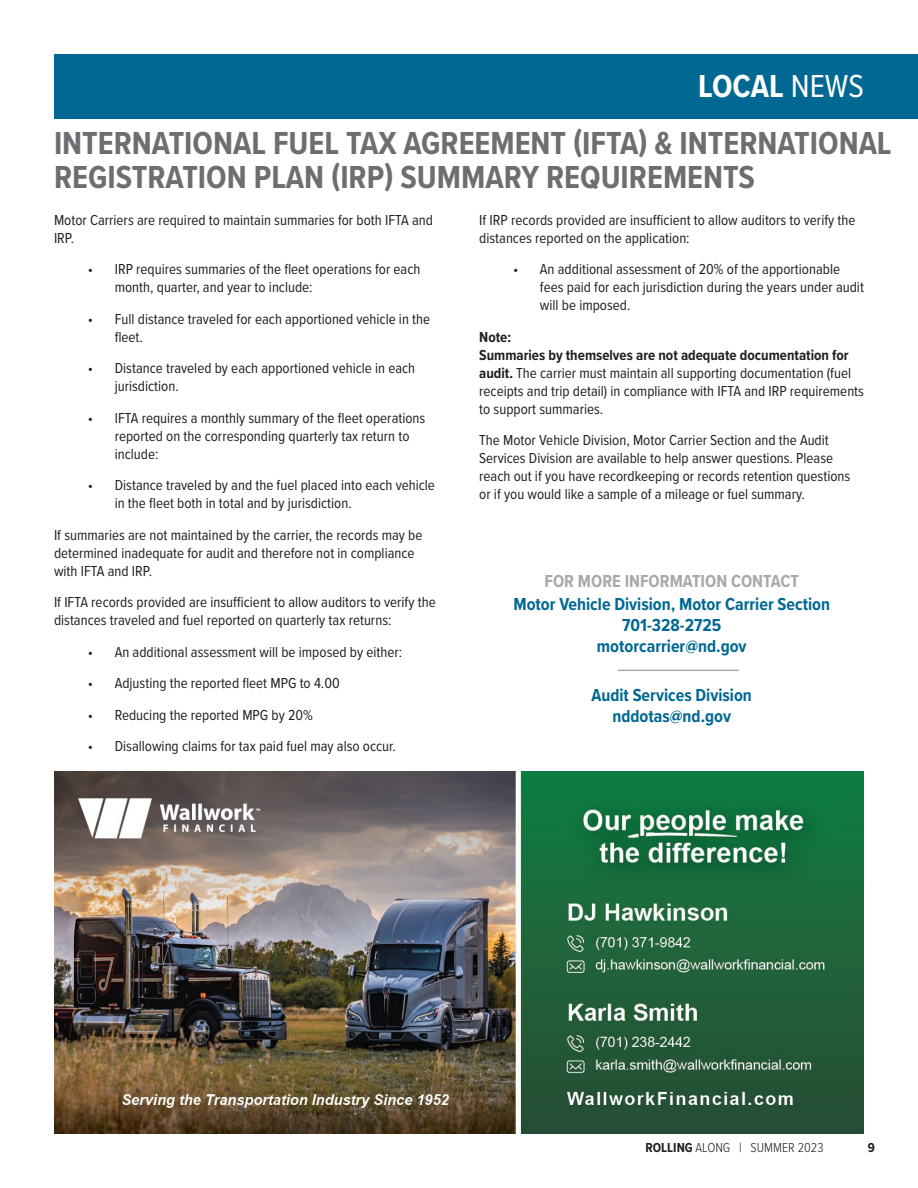
<style>
.page{position:relative;width:918px;height:1188px;background:#fff}
.page>*{position:absolute;margin:0;border:0;box-sizing:border-box;transform-origin:0 0}
.t1{font:700 33px/34.5px "Proxima Nova Cond";color:#6d6e71}
.t2{font:700 33px "Proxima Nova Cond";color:#fff}
.t3{font:700 18px/21px "Proxima Nova Cond";color:#006892;text-align:center}
.t4{font:700 18px "Proxima Nova Cond";color:#a7a9ac}
.t5{font:15px/18px "Proxima Nova Cond";color:#231f20}
.t6{font:300 13.5px "Proxima Nova Cond";color:#231f20}
.t7{font:700 13.5px "Proxima Nova Cond";color:#231f20}
.s1{font-weight:400}
.s2{font-weight:700}
</style>
<div class="page">
<img style="left:54px;top:772px;width:810px;height:362px">
<hr style="left:618px;top:670px;width:121px;height:1px;background:#a7a9ac">
<div style="left:54px;top:54px;width:864px;height:65px;background:#006892"></div>
<h1 class="t2" style="left:698px;top:61px;width:167px">LOCAL <span class="s1">NEWS</span></h1>
<h1 class="t1" style="left:54px;top:125px;width:839px">INTERNATIONAL FUEL TAX AGREEMENT (IFTA) &amp; INTERNATIONAL<br>REGISTRATION PLAN (IRP) SUMMARY REQUIREMENTS</h1>
<p class="t5" style="left:54px;top:210px;width:380px">Motor Carriers are required to maintain summaries for both IFTA and<br>IRP.</p>
<p class="t5" style="left:115px;top:259px;width:307px;text-indent:-27px">• IRP requires summaries of the fleet operations for each month, quarter, and year to include:</p>
<p class="t5" style="left:115px;top:309px;width:317px;text-indent:-27px">• Full distance traveled for each apportioned vehicle in the fleet.</p>
<p class="t5" style="left:115px;top:358px;width:302px;text-indent:-27px">• Distance traveled by each apportioned vehicle in each jurisdiction.</p>
<p class="t5" style="left:115px;top:408px;width:312px;text-indent:-27px">• IFTA requires a monthly summary of the fleet operations reported on the corresponding quarterly tax return to include:</p>
<p class="t5" style="left:115px;top:475px;width:322px;text-indent:-27px">• Distance traveled by and the fuel placed into each vehicle in the fleet both in total and by jurisdiction.</p>
<p class="t5" style="left:54px;top:525px;width:370px">If summaries are not maintained by the carrier, the records may be determined inadequate for audit and therefore not in compliance with IFTA and IRP.</p>
<p class="t5" style="left:54px;top:592px;width:383px">If IFTA records provided are insufficient to allow auditors to verify the distances traveled and fuel reported on quarterly tax returns:</p>
<p class="t5" style="left:88px;top:642px;width:316px">• An additional assessment will be imposed by either:</p>
<p class="t5" style="left:88px;top:674px;width:253px">• Adjusting the reported fleet MPG to 4.00</p>
<p class="t5" style="left:88px;top:705px;width:227px">• Reducing the reported MPG by 20%</p>
<p class="t5" style="left:88px;top:737px;width:310px">• Disallowing claims for tax paid fuel may also occur.</p>
<p class="t5" style="left:479px;top:210px;width:378px">If IRP records provided are insufficient to allow auditors to verify the distances reported on the application:</p>
<p class="t5" style="left:540px;top:260px;width:325px;text-indent:-27px">• An additional assessment of 20% of the apportionable fees paid for each jurisdiction during the years under audit will be imposed.</p>
<p class="t5" style="left:479px;top:327px;width:386px"><span class="s2">Note:<br>Summaries by themselves are not adequate documentation for audit.</span> The carrier must maintain all supporting documentation (fuel receipts and trip detail) in compliance with IFTA and IRP requirements to support summaries.</p>
<p class="t5" style="left:479px;top:431px;width:373px">The Motor Vehicle Division, Motor Carrier Section and the Audit Services Division are available to help answer questions. Please reach out if you have recordkeeping or records retention questions or if you would like a sample of a mileage or fuel summary.</p>
<p class="t4" style="left:545px;top:567px;width:256px">FOR MORE INFORMATION CONTACT</p>
<p class="t3" style="left:513px;top:593px;width:318px">Motor Vehicle Division, Motor Carrier Section<br>701-328-2725<br>motorcarrier@nd.gov</p>
<p class="t3" style="left:592px;top:684px;width:162px">Audit Services Division nddotas@nd.gov</p>
<p class="t6" style="left:645px;top:1137px;width:180px"><span class="s2">ROLLING</span> ALONG | SUMMER 2023</p>
<p class="t7" style="left:868px;top:1137px;width:9px">9</p>
</div>
